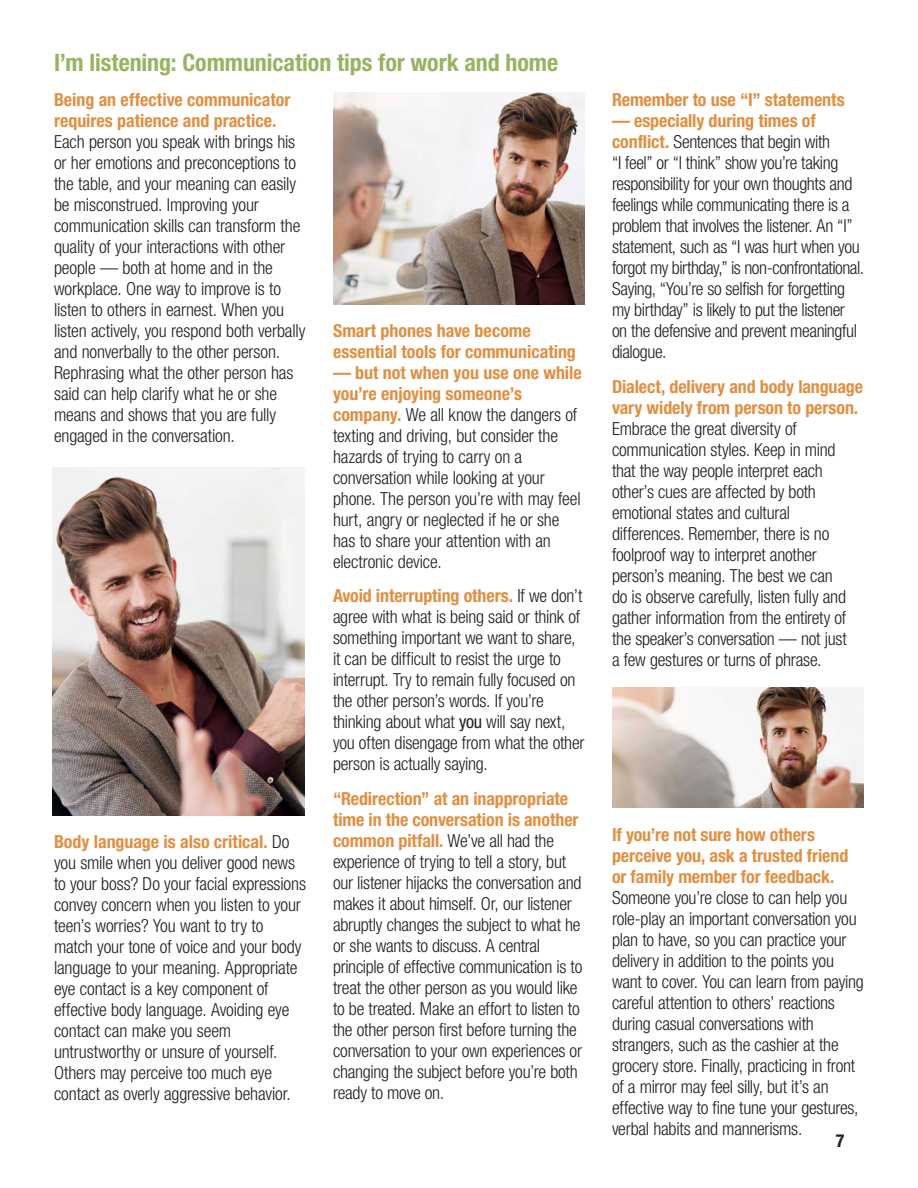
<style>
.page{position:relative;width:918px;height:1188px;background:#fff}
.page>*{position:absolute;margin:0;border:0;box-sizing:border-box;transform-origin:0 0}
.Color_Header{font:700 condensed 24px "Helvetica Neue LT Std";letter-spacing:-.005em;color:#99b361}
.body{font:300 condensed 18px/21px "Helvetica Neue LT Std";letter-spacing:-.01em;color:#231f20}
.body-2{font:700 condensed 18px/21px "Helvetica Neue LT Std";color:#e18f41}
.t1{font:700 condensed 18px "Helvetica Neue LT Std";color:#231f20}
.s1{font-weight:700;color:#e18f41}
.s2{font-weight:400}
</style>
<div class="page">
<img style="left:53px;top:468px;width:252px;height:348px">
<img style="left:333px;top:93px;width:252px;height:212px">
<img style="left:612px;top:688px;width:252px;height:119px">
<div style="left:395px;top:252px;width:33px;height:38px;background:#231f20;opacity:.75"></div>
<svg style="left:395px;top:287px;width:32px;height:1px"></svg>
<img style="left:395px;top:253px;width:32px;height:34px">
<p class="Color_Header" style="left:54px;top:48px;width:506px">I’m listening: Communication tips for work and home</p>
<p class="body" style="left:54px;top:89px;width:253px"><span class="s1">Being an effective communicator requires patience and practice.<br></span>Each person you speak with brings his or her emotions and preconceptions to the table, and your meaning can easily be misconstrued. Improving your communication skills can transform the quality of your interactions with other people — both at home and in the workplace. One way to improve is to listen to others in earnest. When you listen actively, you respond both verbally and nonverbally to the other person.<br>Rephrasing what the other person has said can help clarify what he or she means and shows that you are fully engaged in the conversation.</p>
<p class="body-2" style="left:333px;top:320px;width:244px">Smart phones have become essential tools for communicating</p>
<p class="body" style="left:333px;top:362px;width:250px"><span class="s1">— but not when you use one while you’re enjoying someone’s company.</span> We all know the dangers of texting and driving, but consider the hazards of trying to carry on a conversation while looking at your phone. The person you’re with may feel hurt, angry or neglected if he or she has to share your attention with an electronic device.</p>
<p class="body" style="left:333px;top:585px;width:253px"><span class="s1">Avoid interrupting others.</span> If we don’t agree with what is being said or think of something important we want to share, it can be difficult to resist the urge to interrupt. Try to remain fully focused on the other person’s words. If you’re thinking about what <span class="s2">you</span> will say next, you often disengage from what the other person is actually saying.</p>
<p class="body" style="left:333px;top:788px;width:251px"><span class="s1">“Redirection” at an inappropriate time in the conversation is another common pitfall.</span> We’ve all had the experience of trying to tell a story, but our listener hijacks the conversation and makes it about himself. Or, our listener abruptly changes the subject to what he or she wants to discuss. A central principle of effective communication is to treat the other person as you would like to be treated. Make an effort to listen to the other person first before turning the conversation to your own experiences or changing the subject before you’re both ready to move on.</p>
<p class="body" style="left:54px;top:831px;width:254px"><span class="s1">Body language is also critical.</span> Do you smile when you deliver good news to your boss? Do your facial expressions convey concern when you listen to your teen’s worries? You want to try to match your tone of voice and your body language to your meaning. Appropriate eye contact is a key component of effective body language. Avoiding eye contact can make you seem untrustworthy or unsure of yourself.<br>Others may perceive too much eye contact as overly aggressive behavior.</p>
<p class="body-2" style="left:612px;top:89px;width:234px">Remember to use “I” statements</p>
<p class="body" style="left:612px;top:110px;width:254px"><span class="s1">— especially during times of conflict.</span> Sentences that begin with<br>“I feel” or “I think” show you’re taking responsibility for your own thoughts and feelings while communicating there is a problem that involves the listener. An “I” statement, such as “I was hurt when you forgot my birthday,” is non-confrontational.<br>Saying, “You’re so selfish for forgetting my birthday” is likely to put the listener on the defensive and prevent meaningful dialogue.</p>
<p class="body" style="left:612px;top:376px;width:253px"><span class="s1">Dialect, delivery and body language vary widely from person to person.<br></span>Embrace the great diversity of communication styles. Keep in mind that the way people interpret each other’s cues are affected by both emotional states and cultural differences. Remember, there is no foolproof way to interpret another person’s meaning. The best we can<br>do is observe carefully, listen fully and gather information from the entirety of the speaker’s conversation — not just<br>a few gestures or turns of phrase.</p>
<p class="body" style="left:612px;top:824px;width:253px"><span class="s1">If you’re not sure how others perceive you, ask a trusted friend or family member for feedback.<br></span>Someone you’re close to can help you role-play an important conversation you plan to have, so you can practice your delivery in addition to the points you want to cover. You can learn from paying careful attention to others’ reactions during casual conversations with strangers, such as the cashier at the grocery store. Finally, practicing in front of a mirror may feel silly, but it’s an effective way to fine tune your gestures, verbal habits and mannerisms.</p>
<p class="t1" style="left:836px;top:1130px;width:10px">7</p>
</div>
